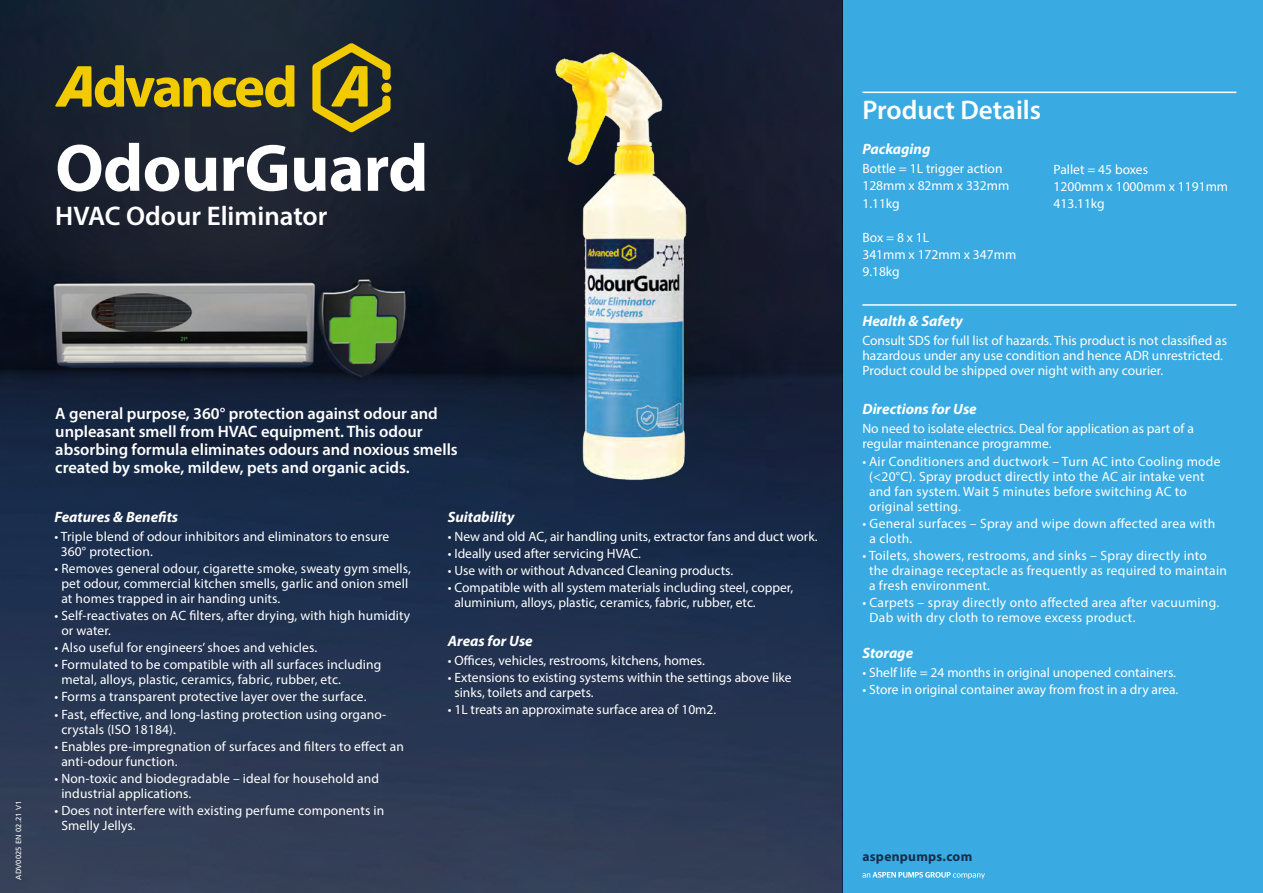
<style>
.page{position:relative;width:1263px;height:893px;background:#fff}
.page>*{position:absolute;margin:0;border:0;box-sizing:border-box;transform-origin:0 0}
.t1{font:700 67.5px "Myriad Pro";letter-spacing:-.01em;color:#fff}
.t2{font:600 27px "Myriad Pro";color:#fff}
.t3{font:600 16.5px/18px "Myriad Pro";color:#fff}
.t4{font:italic 700 15px "Myriad Pro";color:#fff}
.t5{font:13.5px/15px "Myriad Pro";letter-spacing:.01em;color:#fff}
.t6{font:700 13.5px "Myriad Pro";letter-spacing:.02em;color:#192d4c}
.t7{font:7.5px "Frutiger LTCYR";letter-spacing:.02em;color:#fff}
</style>
<div class="page">
<img style="left:0;top:0;width:842px;height:893px">
<div style="left:842px;top:0;width:421px;height:893px;background:#39abe2"></div>
<svg style="left:55px;top:65px;width:240px;height:42px;background:#80731b"></svg>
<svg style="left:312px;top:43px;width:79px;height:89px;background:#6e651e"></svg>
<img style="left:484px;top:40px;width:302px;height:450px">
<svg style="left:862px;top:872px;width:123px;height:7px"></svg>
<hr style="left:862px;top:304px;width:374px;height:2px;background:#fff">
<hr style="left:862px;top:92px;width:374px;height:1px;background:#fff">
<h1 class="t1" style="left:55px;top:124px;width:375px">OdourGuard</h1>
<h2 class="t2" style="left:55px;top:199px;width:274px">HVAC Odour Eliminator</h2>
<p class="t7" style="left:15px;top:880px;width:80px;rotate:-90deg">ADV0025 EN 02.21 V1</p>
<p class="t3" style="left:55px;top:404px;width:404px">A general purpose, 360° protection against odour and unpleasant smell from HVAC equipment. This odour absorbing formula eliminates odours and noxious smells created by smoke, mildew, pets and organic acids.</p>
<p class="t4" style="left:54px;top:507px;width:125px">Features &amp; Benefits</p>
<p class="t5" style="left:61px;top:529px;width:330px;text-indent:-6px">• Triple blend of odour inhibitors and eliminators to ensure<br>360° protection.</p>
<p class="t5" style="left:61px;top:561px;width:351px;text-indent:-7px">• Removes general odour, cigarette smoke, sweaty gym smells, pet odour, commercial kitchen smells, garlic and onion smell at homes trapped in air handing units.</p>
<p class="t5" style="left:61px;top:608px;width:350px;text-indent:-7px">• Self-reactivates on AC filters, after drying, with high humidity or water.</p>
<p class="t5" style="left:54px;top:640px;width:264px">• Also useful for engineers’ shoes and vehicles.</p>
<p class="t5" style="left:61px;top:657px;width:321px;text-indent:-7px">• Formulated to be compatible with all surfaces including metal, alloys, plastic, ceramics, fabric, rubber, etc.</p>
<p class="t5" style="left:54px;top:689px;width:314px">• Forms a transparent protective layer over the surface.</p>
<p class="t5" style="left:61px;top:706px;width:326px;text-indent:-7px">• Fast, effective, and long-lasting protection using organo&shy;crystals (ISO 18184).</p>
<p class="t5" style="left:61px;top:738px;width:344px;text-indent:-7px">• Enables pre-impregnation of surfaces and filters to effect an anti-odour function.</p>
<p class="t5" style="left:61px;top:771px;width:319px;text-indent:-7px">• Non-toxic and biodegradable – ideal for household and industrial applications.</p>
<p class="t5" style="left:61px;top:803px;width:325px;text-indent:-7px">• Does not interfere with existing perfume components in<br>Smelly Jellys.</p>
<p class="t4" style="left:448px;top:507px;width:68px">Suitability</p>
<p class="t5" style="left:448px;top:529px;width:371px">• New and old AC, air handling units, extractor fans and duct work.</p>
<p class="t5" style="left:448px;top:546px;width:195px">• Ideally used after servicing HVAC.</p>
<p class="t5" style="left:448px;top:563px;width:287px">• Use with or without Advanced Cleaning products.</p>
<p class="t5" style="left:454px;top:580px;width:340px;text-indent:-7px">• Compatible with all system materials including steel, copper, aluminium, alloys, plastic, ceramics, fabric, rubber, etc.</p>
<p class="t4" style="left:448px;top:631px;width:86px">Areas for Use</p>
<p class="t5" style="left:448px;top:653px;width:259px">• Offices, vehicles, restrooms, kitchens, homes.</p>
<p class="t5" style="left:454px;top:670px;width:339px;text-indent:-7px">• Extensions to existing systems within the settings above like sinks, toilets and carpets.</p>
<p class="t5" style="left:448px;top:702px;width:270px">• 1L treats an approximate surface area of 10m2.</p>
<h2 class="t2" style="left:862px;top:92px;width:180px">Product Details</h2>
<p class="t4" style="left:862px;top:139px;width:70px">Packaging</p>
<p class="t5" style="left:862px;top:160px;width:148px;line-height:17.1px">Bottle = 1L trigger action<br>128mm x 82mm x 332mm<br>1.11kg</p>
<p class="t5" style="left:862px;top:228px;width:155px;line-height:17.1px">Box = 8 x 1L<br>341mm x 172mm x 347mm<br>9.18kg</p>
<p class="t5" style="left:1053px;top:161px;width:176px;line-height:17.1px">Pallet = 45 boxes<br>1200mm x 1000mm x 1191mm<br>413.11kg</p>
<p class="t4" style="left:862px;top:311px;width:102px">Health &amp; Safety</p>
<p class="t5" style="left:862px;top:333px;width:366px">Consult SDS for full list of hazards. This product is not classified as hazardous under any use condition and hence ADR unrestricted.<br>Product could be shipped over night with any courier.</p>
<p class="t4" style="left:862px;top:399px;width:116px">Directions for Use</p>
<p class="t5" style="left:862px;top:421px;width:333px">No need to isolate electrics. Deal for application as part of a regular maintenance programme.</p>
<p class="t5" style="left:869px;top:453px;width:353px;text-indent:-7px">• Air Conditioners and ductwork – Turn AC into Cooling mode (&lt;20°C). Spray product directly into the AC air intake vent and fan system. Wait 5 minutes before switching AC to original setting.</p>
<p class="t5" style="left:870px;top:515px;width:347px;text-indent:-7px">• General surfaces – Spray and wipe down affected area with a cloth.</p>
<p class="t5" style="left:869px;top:548px;width:359px;text-indent:-7px">• Toilets, showers, restrooms, and sinks – Spray directly into the drainage receptacle as frequently as required to maintain a fresh environment.</p>
<p class="t5" style="left:870px;top:595px;width:351px;text-indent:-7px">• Carpets – spray directly onto affected area after vacuuming.<br>Dab with dry cloth to remove excess product.</p>
<p class="t4" style="left:862px;top:643px;width:52px">Storage</p>
<p class="t5" style="left:862px;top:665px;width:315px">• Shelf life = 24 months in original unopened containers.</p>
<p class="t5" style="left:862px;top:682px;width:317px">• Store in original container away from frost in a dry area.</p>
<p class="t6" style="left:862px;top:848px;width:111px">aspenpumps.com</p>
</div>
